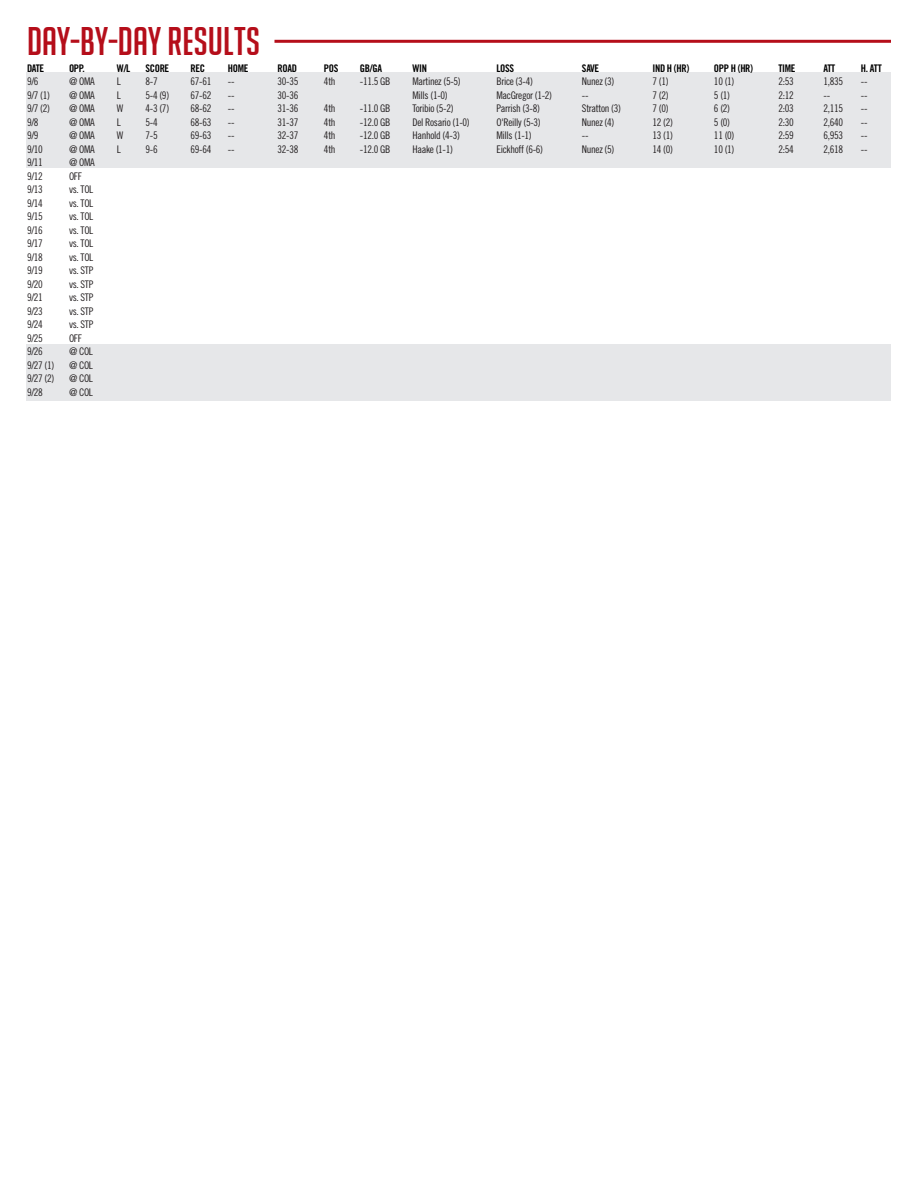
<style>
.page{position:relative;width:918px;height:1188px;background:#fff}
.page>*{position:absolute;margin:0;border:0;box-sizing:border-box;transform-origin:0 0}
.t1{font:39px "Big Noodle Titling";color:#b50e1a}
.t2{font:10.5px "Trade Gothic LT Std Cn 18";letter-spacing:-.03em;color:#231f20}
.t3{font:10.5px "Trade Gothic LT Std Bd Cn 20";letter-spacing:-.03em;color:#000}
</style>
<div class="page">
<div style="left:27px;top:73px;width:864px;height:95px;background:#e6e7e9"></div>
<div style="left:27px;top:344px;width:864px;height:56px;background:#e6e7e9"></div>
<hr style="left:274px;top:40px;width:617px;height:3px;background:#b50e1a">
<p class="t1" style="left:27px;top:20px;width:235px">DAY-BY-DAY RESULTS</p>
<p class="t3" style="left:27px;top:62px;width:19px">DATE</p>
<p class="t3" style="left:69px;top:62px;width:17px">OPP.</p>
<p class="t3" style="left:117px;top:62px;width:15px">W/L</p>
<p class="t3" style="left:145px;top:62px;width:25px">SCORE</p>
<p class="t3" style="left:190px;top:62px;width:16px">REC</p>
<p class="t3" style="left:228px;top:62px;width:22px">HOME</p>
<p class="t3" style="left:277px;top:62px;width:21px">ROAD</p>
<p class="t3" style="left:324px;top:62px;width:16px">POS</p>
<p class="t3" style="left:360px;top:62px;width:24px">GB/GA</p>
<p class="t3" style="left:412px;top:62px;width:16px">WIN</p>
<p class="t3" style="left:496px;top:62px;width:19px">LOSS</p>
<p class="t3" style="left:582px;top:62px;width:19px">SAVE</p>
<p class="t3" style="left:652px;top:62px;width:38px">IND H (HR)</p>
<p class="t3" style="left:714px;top:62px;width:41px">OPP H (HR)</p>
<p class="t3" style="left:778px;top:62px;width:19px">TIME</p>
<p class="t3" style="left:823px;top:62px;width:13px">ATT</p>
<p class="t3" style="left:861px;top:62px;width:22px">H. ATT</p>
<p class="t2" style="left:27px;top:75px;width:13px">9/6</p>
<p class="t2" style="left:69px;top:75px;width:27px">@ OMA</p>
<p class="t2" style="left:117px;top:75px;width:6px">L</p>
<p class="t2" style="left:145px;top:75px;width:14px">8-7</p>
<p class="t2" style="left:190px;top:75px;width:22px">67-61</p>
<p class="t2" style="left:228px;top:75px;width:8px">--</p>
<p class="t2" style="left:277px;top:75px;width:22px">30-35</p>
<p class="t2" style="left:324px;top:75px;width:13px">4th</p>
<p class="t2" style="left:360px;top:75px;width:32px">-11.5 GB</p>
<p class="t2" style="left:412px;top:75px;width:50px">Martinez (5-5)</p>
<p class="t2" style="left:496px;top:75px;width:38px">Brice (3-4)</p>
<p class="t2" style="left:582px;top:75px;width:34px">Nunez (3)</p>
<p class="t2" style="left:652px;top:75px;width:18px">7 (1)</p>
<p class="t2" style="left:714px;top:75px;width:22px">10 (1)</p>
<p class="t2" style="left:778px;top:75px;width:17px">2:53</p>
<p class="t2" style="left:823px;top:75px;width:21px">1,835</p>
<p class="t2" style="left:861px;top:75px;width:8px">--</p>
<p class="t2" style="left:27px;top:89px;width:25px">9/7 (1)</p>
<p class="t2" style="left:69px;top:89px;width:27px">@ OMA</p>
<p class="t2" style="left:117px;top:89px;width:6px">L</p>
<p class="t2" style="left:145px;top:89px;width:25px">5-4 (9)</p>
<p class="t2" style="left:190px;top:89px;width:22px">67-62</p>
<p class="t2" style="left:228px;top:89px;width:8px">--</p>
<p class="t2" style="left:277px;top:89px;width:22px">30-36</p>
<p class="t2" style="left:412px;top:89px;width:37px">Mills (1-0)</p>
<p class="t2" style="left:496px;top:89px;width:57px">MacGregor (1-2)</p>
<p class="t2" style="left:582px;top:89px;width:8px">--</p>
<p class="t2" style="left:652px;top:89px;width:18px">7 (2)</p>
<p class="t2" style="left:714px;top:89px;width:18px">5 (1)</p>
<p class="t2" style="left:778px;top:89px;width:17px">2:12</p>
<p class="t2" style="left:823px;top:89px;width:8px">--</p>
<p class="t2" style="left:861px;top:89px;width:8px">--</p>
<p class="t2" style="left:27px;top:102px;width:25px">9/7 (2)</p>
<p class="t2" style="left:69px;top:102px;width:27px">@ OMA</p>
<p class="t2" style="left:117px;top:102px;width:8px">W</p>
<p class="t2" style="left:145px;top:102px;width:25px">4-3 (7)</p>
<p class="t2" style="left:190px;top:102px;width:22px">68-62</p>
<p class="t2" style="left:228px;top:102px;width:8px">--</p>
<p class="t2" style="left:277px;top:102px;width:22px">31-36</p>
<p class="t2" style="left:324px;top:102px;width:13px">4th</p>
<p class="t2" style="left:360px;top:102px;width:32px">-11.0 GB</p>
<p class="t2" style="left:412px;top:102px;width:43px">Toribio (5-2)</p>
<p class="t2" style="left:496px;top:102px;width:45px">Parrish (3-8)</p>
<p class="t2" style="left:582px;top:102px;width:41px">Stratton (3)</p>
<p class="t2" style="left:652px;top:102px;width:18px">7 (0)</p>
<p class="t2" style="left:714px;top:102px;width:18px">6 (2)</p>
<p class="t2" style="left:778px;top:102px;width:17px">2:03</p>
<p class="t2" style="left:823px;top:102px;width:21px">2,115</p>
<p class="t2" style="left:861px;top:102px;width:8px">--</p>
<p class="t2" style="left:27px;top:116px;width:13px">9/8</p>
<p class="t2" style="left:69px;top:116px;width:27px">@ OMA</p>
<p class="t2" style="left:117px;top:116px;width:6px">L</p>
<p class="t2" style="left:145px;top:116px;width:14px">5-4</p>
<p class="t2" style="left:190px;top:116px;width:22px">68-63</p>
<p class="t2" style="left:228px;top:116px;width:8px">--</p>
<p class="t2" style="left:277px;top:116px;width:22px">31-37</p>
<p class="t2" style="left:324px;top:116px;width:13px">4th</p>
<p class="t2" style="left:360px;top:116px;width:32px">-12.0 GB</p>
<p class="t2" style="left:412px;top:116px;width:59px">Del Rosario (1-0)</p>
<p class="t2" style="left:496px;top:116px;width:46px">O'Reilly (5-3)</p>
<p class="t2" style="left:582px;top:116px;width:34px">Nunez (4)</p>
<p class="t2" style="left:652px;top:116px;width:22px">12 (2)</p>
<p class="t2" style="left:714px;top:116px;width:18px">5 (0)</p>
<p class="t2" style="left:778px;top:116px;width:17px">2:30</p>
<p class="t2" style="left:823px;top:116px;width:21px">2,640</p>
<p class="t2" style="left:861px;top:116px;width:8px">--</p>
<p class="t2" style="left:27px;top:129px;width:13px">9/9</p>
<p class="t2" style="left:69px;top:129px;width:27px">@ OMA</p>
<p class="t2" style="left:117px;top:129px;width:8px">W</p>
<p class="t2" style="left:145px;top:129px;width:14px">7-5</p>
<p class="t2" style="left:190px;top:129px;width:22px">69-63</p>
<p class="t2" style="left:228px;top:129px;width:8px">--</p>
<p class="t2" style="left:277px;top:129px;width:22px">32-37</p>
<p class="t2" style="left:324px;top:129px;width:13px">4th</p>
<p class="t2" style="left:360px;top:129px;width:32px">-12.0 GB</p>
<p class="t2" style="left:412px;top:129px;width:49px">Hanhold (4-3)</p>
<p class="t2" style="left:496px;top:129px;width:37px">Mills (1-1)</p>
<p class="t2" style="left:582px;top:129px;width:8px">--</p>
<p class="t2" style="left:652px;top:129px;width:22px">13 (1)</p>
<p class="t2" style="left:714px;top:129px;width:22px">11 (0)</p>
<p class="t2" style="left:778px;top:129px;width:17px">2:59</p>
<p class="t2" style="left:823px;top:129px;width:21px">6,953</p>
<p class="t2" style="left:861px;top:129px;width:8px">--</p>
<p class="t2" style="left:27px;top:143px;width:17px">9/10</p>
<p class="t2" style="left:69px;top:143px;width:27px">@ OMA</p>
<p class="t2" style="left:117px;top:143px;width:6px">L</p>
<p class="t2" style="left:145px;top:143px;width:14px">9-6</p>
<p class="t2" style="left:190px;top:143px;width:22px">69-64</p>
<p class="t2" style="left:228px;top:143px;width:8px">--</p>
<p class="t2" style="left:277px;top:143px;width:22px">32-38</p>
<p class="t2" style="left:324px;top:143px;width:13px">4th</p>
<p class="t2" style="left:360px;top:143px;width:32px">-12.0 GB</p>
<p class="t2" style="left:412px;top:143px;width:42px">Haake (1-1)</p>
<p class="t2" style="left:496px;top:143px;width:48px">Eickhoff (6-6)</p>
<p class="t2" style="left:582px;top:143px;width:34px">Nunez (5)</p>
<p class="t2" style="left:652px;top:143px;width:22px">14 (0)</p>
<p class="t2" style="left:714px;top:143px;width:22px">10 (1)</p>
<p class="t2" style="left:778px;top:143px;width:17px">2:54</p>
<p class="t2" style="left:823px;top:143px;width:21px">2,618</p>
<p class="t2" style="left:861px;top:143px;width:8px">--</p>
<p class="t2" style="left:27px;top:156px;width:17px">9/11</p>
<p class="t2" style="left:69px;top:156px;width:27px">@ OMA</p>
<p class="t2" style="left:27px;top:170px;width:17px">9/12</p>
<p class="t2" style="left:69px;top:170px;width:14px">OFF</p>
<p class="t2" style="left:27px;top:183px;width:17px">9/13</p>
<p class="t2" style="left:69px;top:183px;width:26px">vs. TOL</p>
<p class="t2" style="left:27px;top:197px;width:17px">9/14</p>
<p class="t2" style="left:69px;top:197px;width:26px">vs. TOL</p>
<p class="t2" style="left:27px;top:210px;width:17px">9/15</p>
<p class="t2" style="left:69px;top:210px;width:26px">vs. TOL</p>
<p class="t2" style="left:27px;top:224px;width:17px">9/16</p>
<p class="t2" style="left:69px;top:224px;width:26px">vs. TOL</p>
<p class="t2" style="left:27px;top:237px;width:17px">9/17</p>
<p class="t2" style="left:69px;top:237px;width:26px">vs. TOL</p>
<p class="t2" style="left:27px;top:251px;width:17px">9/18</p>
<p class="t2" style="left:69px;top:251px;width:26px">vs. TOL</p>
<p class="t2" style="left:27px;top:264px;width:17px">9/19</p>
<p class="t2" style="left:69px;top:264px;width:26px">vs. STP</p>
<p class="t2" style="left:27px;top:278px;width:17px">9/20</p>
<p class="t2" style="left:69px;top:278px;width:26px">vs. STP</p>
<p class="t2" style="left:27px;top:291px;width:17px">9/21</p>
<p class="t2" style="left:69px;top:291px;width:26px">vs. STP</p>
<p class="t2" style="left:27px;top:305px;width:17px">9/23</p>
<p class="t2" style="left:69px;top:305px;width:26px">vs. STP</p>
<p class="t2" style="left:27px;top:318px;width:17px">9/24</p>
<p class="t2" style="left:69px;top:318px;width:26px">vs. STP</p>
<p class="t2" style="left:27px;top:332px;width:17px">9/25</p>
<p class="t2" style="left:69px;top:332px;width:14px">OFF</p>
<p class="t2" style="left:27px;top:345px;width:17px">9/26</p>
<p class="t2" style="left:69px;top:345px;width:26px">@ COL</p>
<p class="t2" style="left:27px;top:359px;width:29px">9/27 (1)</p>
<p class="t2" style="left:69px;top:359px;width:26px">@ COL</p>
<p class="t2" style="left:27px;top:372px;width:29px">9/27 (2)</p>
<p class="t2" style="left:69px;top:372px;width:26px">@ COL</p>
<p class="t2" style="left:27px;top:386px;width:17px">9/28</p>
<p class="t2" style="left:69px;top:386px;width:26px">@ COL</p>
</div>
